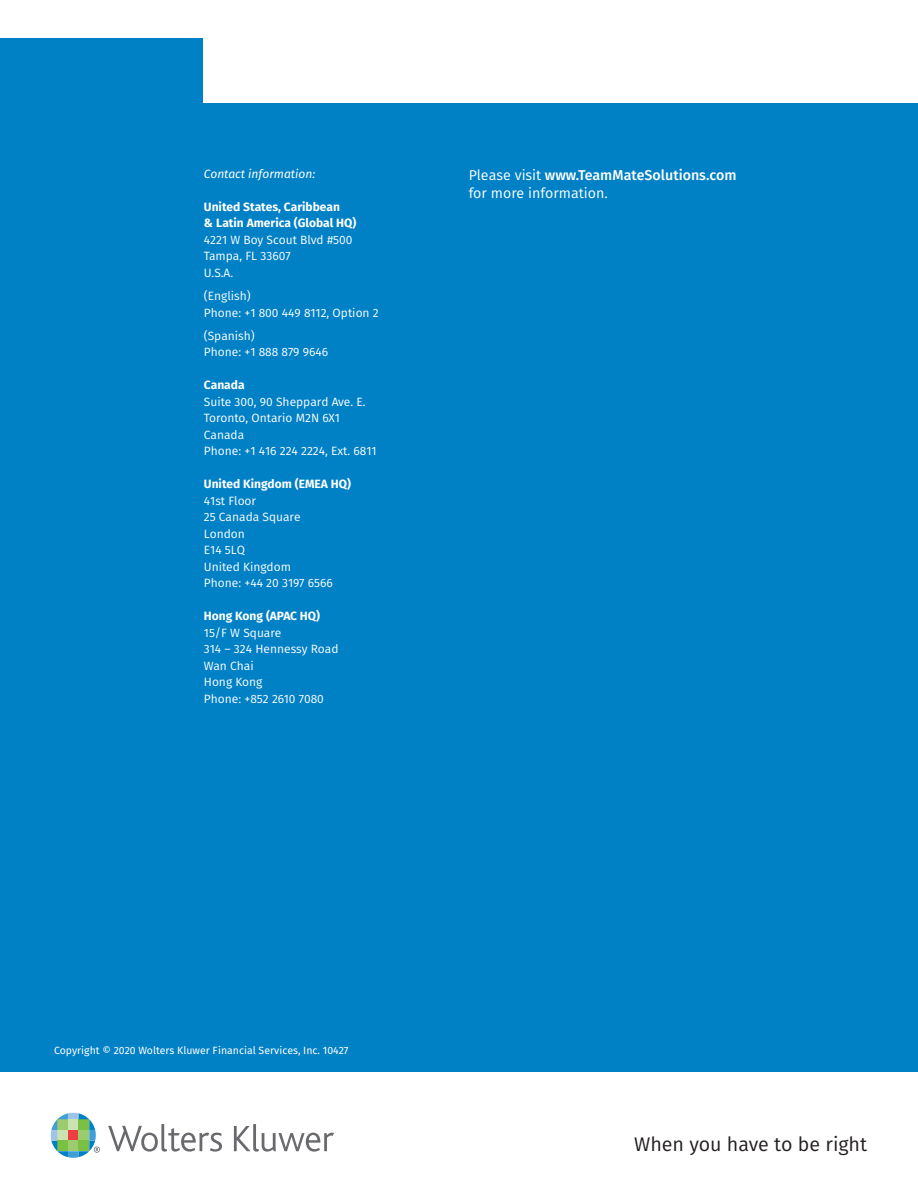
<style>
.page{position:relative;width:918px;height:1188px;background:#fff}
.page>*{position:absolute;margin:0;border:0;box-sizing:border-box;transform-origin:0 0}
.t1{font:19.65px "Fira Sans";color:#231f20}
.t2{font:14.25px/18px "Fira Sans";color:#fff}
.t3{font:12px/16.5px "Fira Sans";color:#fff}
.t4{font:700 12px/16.5px "Fira Sans";color:#fff}
.t5{font:italic 12px "Fira Sans";color:#fff}
.t6{font:10.5px "Fira Sans";color:#fff}
.s1{font-weight:500}
</style>
<div class="page">
<svg style="left:108px;top:1124px;width:114px;height:28px"></svg>
<svg style="left:234px;top:1124px;width:100px;height:28px"></svg>
<svg style="left:51px;top:1113px;width:49px;height:45px"></svg>
<div style="left:0;top:38px;width:918px;height:1034px;background:#0081c6"></div>
<div style="left:204px;top:0;width:714px;height:102px;background:#fff"></div>
<p class="t5" style="left:204px;top:165px;width:113px">Contact information:</p>
<p class="t4" style="left:204px;top:198px;width:154px">United States, Caribbean<br>&amp; Latin America (Global HQ)</p>
<p class="t3" style="left:204px;top:231px;width:150px">4221 W Boy Scout Blvd #500<br>Tampa, FL 33607<br>U.S.A.</p>
<p class="t3" style="left:204px;top:287px;width:176px">(English)<br>Phone: +1 800 449 8112, Option 2</p>
<p class="t3" style="left:204px;top:327px;width:126px">(Spanish)<br>Phone: +1 888 879 9646</p>
<p class="t4" style="left:204px;top:376px;width:42px">Canada</p>
<p class="t3" style="left:204px;top:393px;width:174px">Suite 300, 90 Sheppard Ave. E.<br>Toronto, Ontario M2N 6X1<br>Canada<br>Phone: +1 416 224 2224, Ext. 6811</p>
<p class="t4" style="left:204px;top:475px;width:149px">United Kingdom (EMEA HQ)</p>
<p class="t3" style="left:204px;top:492px;width:131px">41st Floor<br>25 Canada Square<br>London<br>E14 5LQ<br>United Kingdom<br>Phone: +44 20 3197 6566</p>
<p class="t4" style="left:204px;top:607px;width:118px">Hong Kong (APAC HQ)</p>
<p class="t3" style="left:204px;top:624px;width:136px">15/F W Square<br>314 – 324 Hennessy Road<br>Wan Chai<br>Hong Kong<br>Phone: +852 2610 7080</p>
<p class="t2" style="left:469px;top:166px;width:269px">Please visit <span class="s1">www.TeamMateSolutions.com </span>for more information.</p>
<p class="t6" style="left:54px;top:1043px;width:296px">Copyright © 2020 Wolters Kluwer Financial Services, Inc. 10427</p>
<h1 class="t1" style="left:634px;top:1130px;width:235px">When you have to be right</h1>
</div>
